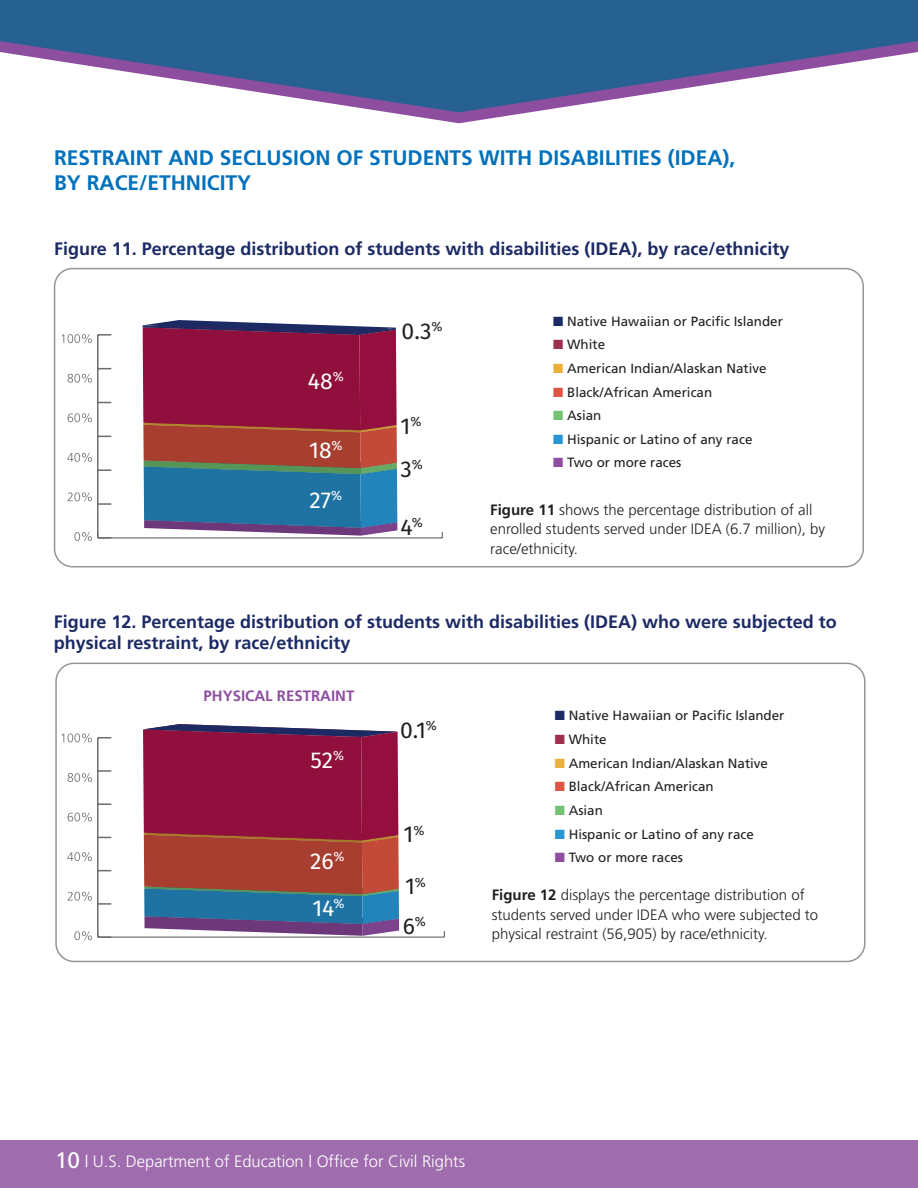
<style>
.page{position:relative;width:918px;height:1188px;background:#fff}
.page>*{position:absolute;margin:0;border:0;box-sizing:border-box;transform-origin:0 0}
.t1{font:22.95px "Fira Sans";color:#231f20}
.t2{font:22.95px "Fira Sans";color:#fff}
.t3{font:700 21px/25.2px "Frutiger";color:#0071bc}
.t4{font:700 18px/21.6px "Frutiger";color:#1d2b65}
.t5{font:300 16.5px "Frutiger";color:#fff}
.t6{font:300 15px/19.5px "Frutiger";color:#231f20}
.t7{font:700 15px "Frutiger";color:#8e4e9f}
.t8{font:13.35px "Frutiger";color:#231f20}
.t9{font:13.35px "Fira Sans";color:#fff}
.t10{font:13.35px "Fira Sans";color:#231f20}
.s1{color:#1d2b65}
.s2{color:#9c314e}
.s3{color:#ecb03d}
.s4{color:#d54}
.s5{color:#74c374}
.s6{color:#2895d3}
.s7{color:#8e4e9f}
.s8{font-weight:700}
.s9{font-weight:400;font-size:22.5px}
</style>
<div class="page">
<div style="left:0;top:1140px;width:918px;height:48px;background:#9f6dae"></div>
<svg style="left:387px;top:112px;width:144px;height:11px"></svg>
<svg style="left:0;top:0;width:917px;height:112px;fill:#266192"></svg>
<svg style="left:917px;top:0;width:1px;height:53px"></svg>
<div style="left:54px;top:268px;width:810px;height:299px;border:2px solid #939598;border-radius:18px"></div>
<hr style="left:98px;top:537px;width:344px;height:1px;background:#6c6d70">
<hr style="left:97px;top:335px;width:2px;height:203px;background:#6c6d70">
<svg style="left:99px;top:503px;width:12px;height:2px"></svg>
<svg style="left:99px;top:469px;width:12px;height:2px"></svg>
<svg style="left:99px;top:436px;width:12px;height:1px"></svg>
<svg style="left:99px;top:402px;width:12px;height:1px"></svg>
<svg style="left:99px;top:368px;width:12px;height:1px"></svg>
<svg style="left:98px;top:334px;width:13px;height:2px"></svg>
<svg style="left:143px;top:320px;width:254px;height:216px;background:#774160"></svg>
<svg style="left:74px;top:532px;width:37px;height:9px"></svg>
<svg style="left:68px;top:492px;width:24px;height:10px"></svg>
<svg style="left:67px;top:453px;width:25px;height:9px"></svg>
<svg style="left:68px;top:413px;width:24px;height:9px"></svg>
<svg style="left:68px;top:374px;width:24px;height:9px"></svg>
<svg style="left:62px;top:334px;width:30px;height:9px"></svg>
<div style="left:55px;top:663px;width:811px;height:299px;border:2px solid #939598;border-radius:18px"></div>
<hr style="left:98px;top:937px;width:346px;height:1px;background:#6c6d70">
<hr style="left:97px;top:738px;width:2px;height:199px;background:#6c6d70">
<svg style="left:99px;top:903px;width:12px;height:2px"></svg>
<svg style="left:99px;top:870px;width:12px;height:1px"></svg>
<svg style="left:99px;top:837px;width:12px;height:1px"></svg>
<svg style="left:99px;top:803px;width:12px;height:2px"></svg>
<svg style="left:99px;top:770px;width:12px;height:2px"></svg>
<svg style="left:98px;top:737px;width:13px;height:2px"></svg>
<svg style="left:143px;top:724px;width:256px;height:212px;background:#883753"></svg>
<svg style="left:74px;top:931px;width:37px;height:9px"></svg>
<svg style="left:68px;top:892px;width:24px;height:9px"></svg>
<svg style="left:67px;top:852px;width:25px;height:9px"></svg>
<svg style="left:68px;top:812px;width:24px;height:10px"></svg>
<svg style="left:68px;top:773px;width:24px;height:9px"></svg>
<svg style="left:62px;top:733px;width:30px;height:10px"></svg>
<h2 class="t3" style="left:54px;top:145px;width:683px">RESTRAINT AND SECLUSION OF STUDENTS WITH DISABILITIES (IDEA),<br>BY RACE/ETHNICITY</h2>
<h3 class="t4" style="left:54px;top:238px;width:737px">Figure 11. Percentage distribution of students with disabilities (IDEA), by race/ethnicity</h3>
<h1 class="t2" style="left:308px;top:363px;width:37px">48<sup>%</sup></h1>
<h1 class="t2" style="left:309px;top:432px;width:35px">18<sup>%</sup></h1>
<h1 class="t2" style="left:310px;top:483px;width:34px">27<sup>%</sup></h1>
<h1 class="t1" style="left:402px;top:313px;width:42px">0.3<sup>%</sup></h1>
<h1 class="t1" style="left:400px;top:409px;width:22px">1<sup>%</sup></h1>
<h1 class="t1" style="left:400px;top:451px;width:24px">3<sup>%</sup></h1>
<h1 class="t1" style="left:400px;top:509px;width:24px">4<sup>%</sup></h1>
<p class="t8" style="left:553px;top:313px;width:231px"><span class="s1">■</span> Native Hawaiian or Pacific Islander</p>
<p class="t8" style="left:553px;top:337px;width:53px"><span class="s2">■</span> White</p>
<p class="t8" style="left:553px;top:360px;width:215px"><span class="s3">■</span> American Indian/Alaskan Native</p>
<p class="t8" style="left:553px;top:384px;width:160px"><span class="s4">■</span> Black/African American</p>
<p class="t8" style="left:553px;top:408px;width:50px"><span class="s5">■</span> Asian</p>
<p class="t8" style="left:553px;top:431px;width:201px"><span class="s6">■</span> Hispanic or Latino of any race</p>
<p class="t8" style="left:553px;top:455px;width:130px"><span class="s7">■</span> Two or more races</p>
<p class="t6" style="left:490px;top:500px;width:336px"><span class="s8">Figure 11</span> shows the percentage distribution of all enrolled students served under IDEA (6.7 million), by race/ethnicity.</p>
<h3 class="t4" style="left:54px;top:610px;width:785px">Figure 12. Percentage distribution of students with disabilities (IDEA) who were subjected to physical restraint, by race/ethnicity</h3>
<p class="t7" style="left:204px;top:687px;width:152px">PHYSICAL RESTRAINT</p>
<h1 class="t2" style="left:311px;top:742px;width:35px">52<sup>%</sup></h1>
<h1 class="t2" style="left:310px;top:843px;width:36px">26<sup>%</sup></h1>
<p class="t9" style="left:334px;top:894px;width:13px">%</p>
<h1 class="t2" style="left:312px;top:891px;width:24px">14</h1>
<h1 class="t1" style="left:400px;top:713px;width:38px">0.1<sup>%</sup></h1>
<h1 class="t1" style="left:404px;top:817px;width:22px">1<sup>%</sup></h1>
<h1 class="t1" style="left:405px;top:869px;width:22px">1<sup>%</sup></h1>
<p class="t10" style="left:415px;top:912px;width:13px">%</p>
<h1 class="t1" style="left:403px;top:909px;width:14px">6</h1>
<p class="t8" style="left:555px;top:708px;width:231px"><span class="s1">■</span> Native Hawaiian or Pacific Islander</p>
<p class="t8" style="left:555px;top:732px;width:53px"><span class="s2">■</span> White</p>
<p class="t8" style="left:555px;top:755px;width:215px"><span class="s3">■</span> American Indian/Alaskan Native</p>
<p class="t8" style="left:555px;top:779px;width:160px"><span class="s4">■</span> Black/African American</p>
<p class="t8" style="left:555px;top:802px;width:50px"><span class="s5">■</span> Asian</p>
<p class="t8" style="left:555px;top:826px;width:201px"><span class="s6">■</span> Hispanic or Latino of any race</p>
<p class="t8" style="left:555px;top:850px;width:130px"><span class="s7">■</span> Two or more races</p>
<p class="t6" style="left:492px;top:885px;width:314px"><span class="s8">Figure 12</span> displays the percentage distribution of</p>
<p class="t6" style="left:492px;top:905px;width:328px">students served under IDEA who were subjected to</p>
<p class="t6" style="left:492px;top:924px;width:277px">physical restraint (56,905) by race/ethnicity.</p>
<p class="t5" style="left:55px;top:1152px;width:412px"><span class="s9">10</span> | U.S. Department of Education | Office for Civil Rights</p>
</div>
